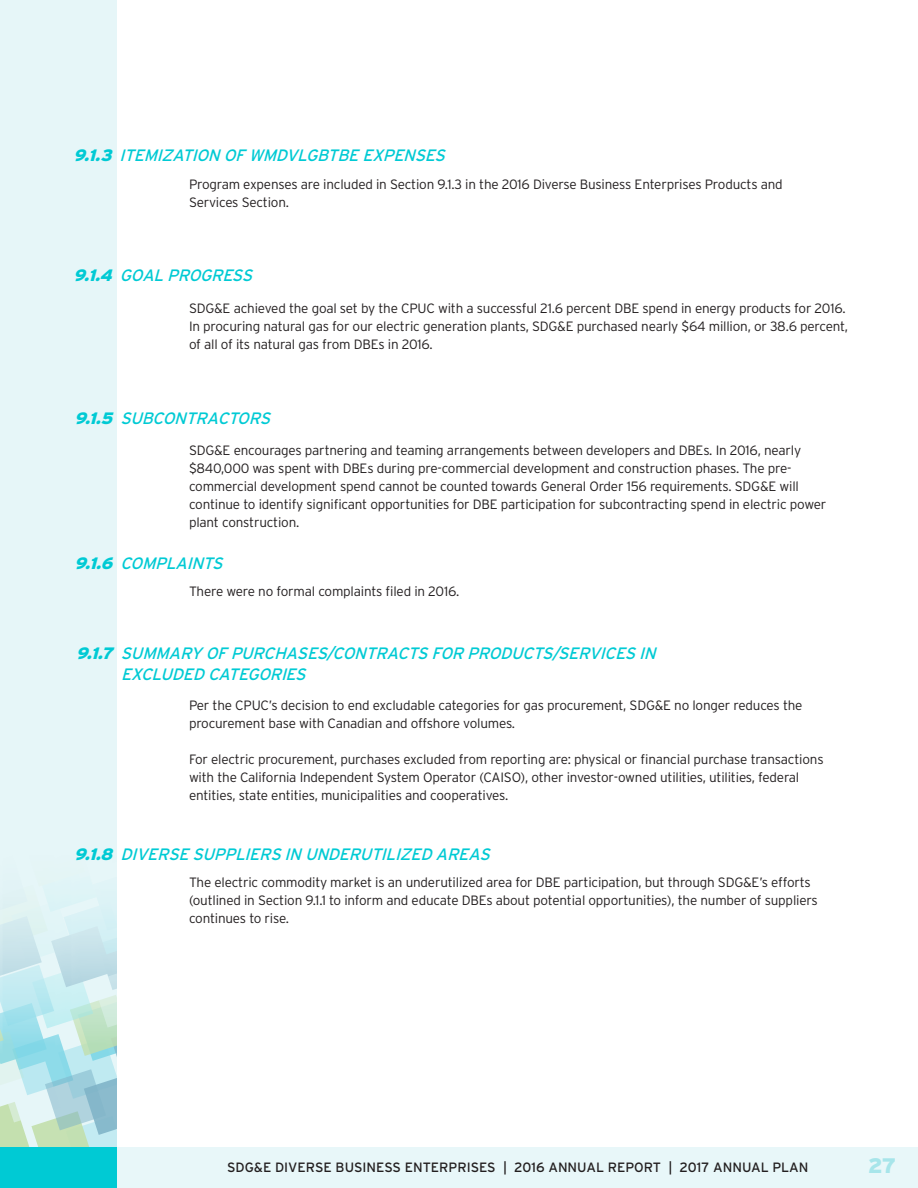
<style>
.page{position:relative;width:918px;height:1188px;background:#fff}
.page>*{position:absolute;margin:0;border:0;box-sizing:border-box;transform-origin:0 0}
.t1{font:900 21px "Interstate";color:#a7e5ea}
.body{font:italic 16.5px/21px "Interstate";color:#00cad4}
.t2{font:300 13.5px/18px "Interstate";letter-spacing:-.015em;color:#231f20}
.t3{font:13.5px "Interstate";color:#231f20}
.s1{font-weight:900}
</style>
<div class="page">
<div style="left:0;top:0;width:117px;height:827px;background:#e6f6f8"></div>
<svg style="left:0;top:827px;width:117px;height:321px;background:#c9e8e9"></svg>
<div style="left:117px;top:1148px;width:801px;height:40px;background:#e8f7f9"></div>
<div style="left:0;top:1148px;width:117px;height:40px;background:#00cad4"></div>
<p class="body" style="left:74px;top:145px;width:378px"><span class="s1">9.1.3</span> ITEMIZATION OFWMDVLGBTBE EXPENSES</p>
<p class="t2" style="left:189px;top:176px;width:595px">Program expenses are included in Section 9.1.3 in the 2016 Diverse Business Enterprises Products and<br>Services Section.</p>
<p class="body" style="left:74px;top:265px;width:185px"><span class="s1">9.1.4</span> GOAL PROGRESS</p>
<p class="t2" style="left:189px;top:299px;width:661px">SDG&amp;E achieved the goal set by the CPUC with a successful 21.6 percent DBE spend in energy products for 2016.<br>In procuring natural gas for our electric generation plants, SDG&amp;E purchased nearly $64 million, or 38.6 percent, of all of its natural gas from DBEs in 2016.</p>
<p class="body" style="left:74px;top:408px;width:202px"><span class="s1">9.1.5</span> SUBCONTRACTORS</p>
<p class="t2" style="left:189px;top:441px;width:639px">SDG&amp;E encourages partnering and teaming arrangements between developers and DBEs. In 2016, nearly $840,000 was spent with DBEs during pre-commercial development and construction phases. The pre&shy;commercial development spend cannot be counted towards General Order 156 requirements. SDG&amp;E will continue to identify significant opportunities for DBE participation for subcontracting spend in electric power plant construction.</p>
<p class="body" style="left:75px;top:552px;width:154px"><span class="s1">9.1.6</span> COMPLAINTS</p>
<p class="t2" style="left:189px;top:582px;width:272px">There were no formal complaints filed in 2016.</p>
<p class="body" style="left:121px;top:643px;width:541px;text-indent:-45px"><span class="s1">9.1.7</span> SUMMARY OFPURCHASES/CONTRACTS FOR PRODUCTS/SERVICES IN<br>EXCLUDED CATEGORIES</p>
<p class="t2" style="left:189px;top:696px;width:615px">Per the CPUC’s decision to end excludable categories for gas procurement, SDG&amp;E no longer reduces the procurement base with Canadian and offshore volumes.</p>
<p class="t2" style="left:189px;top:750px;width:636px">For electric procurement, purchases excluded from reporting are: physical or financial purchase transactions with the California Independent System Operator (CAISO), other investor-owned utilities, utilities, federal entities, state entities, municipalities and cooperatives.</p>
<p class="body" style="left:74px;top:844px;width:422px"><span class="s1">9.1.8</span> DIVERSE SUPPLIERS IN UNDERUTILIZED AREAS</p>
<p class="t2" style="left:189px;top:873px;width:630px">The electric commodity market is an underutilized area for DBE participation, but through SDG&amp;E’s efforts (outlined in Section 9.1.1 to inform and educate DBEs about potential opportunities), the number of suppliers continues to rise.</p>
<p class="t3" style="left:227px;top:1159px;width:583px">SDG&amp;E DIVERSE BUSINESS ENTERPRISES | 2016 ANNUAL REPORT | 2017 ANNUAL PLAN</p>
<p class="t1" style="left:868px;top:1153px;width:30px">27</p>
</div>
